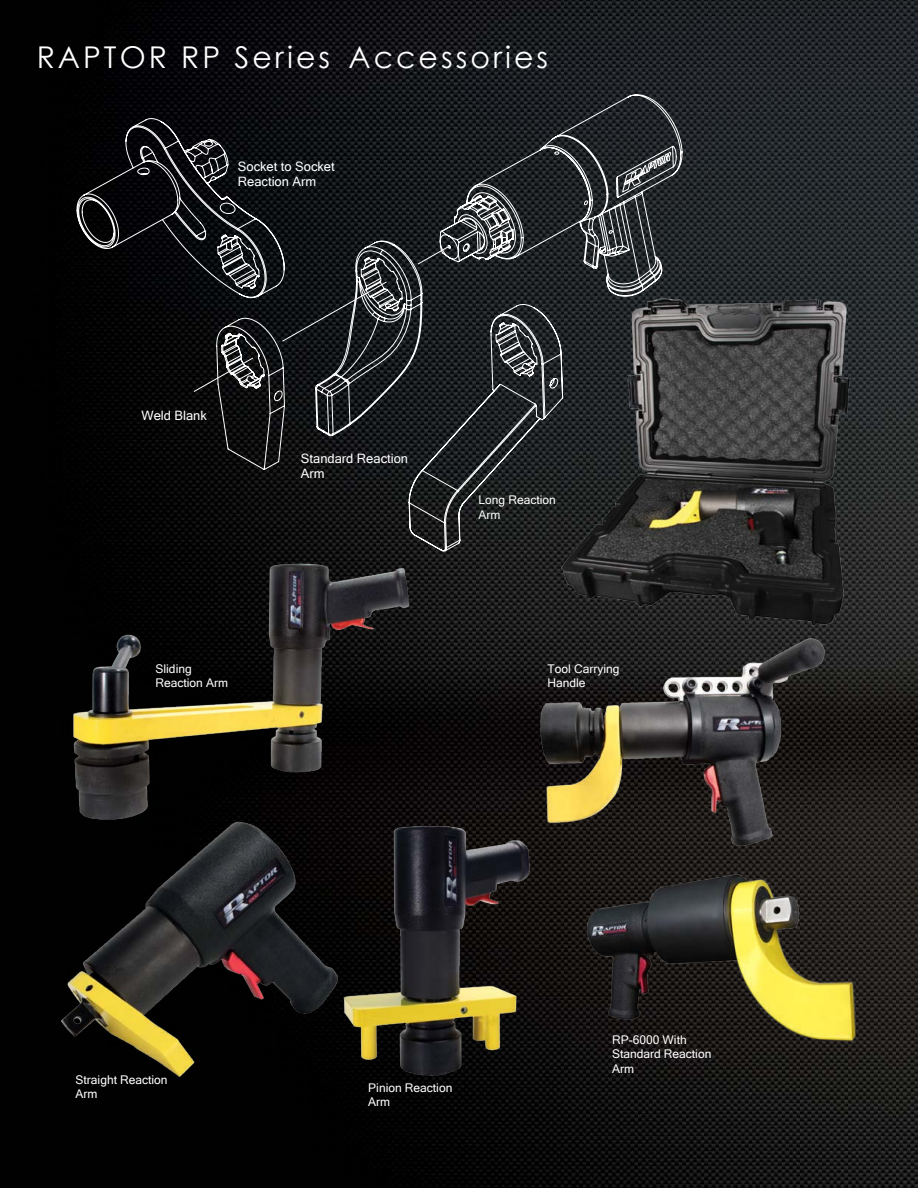
<style>
.page{position:relative;width:918px;height:1188px;background:#fff}
.page>*{position:absolute;margin:0;border:0;box-sizing:border-box;transform-origin:0 0}
.t1{font:30px "Century Gothic";letter-spacing:.1em;color:#fff}
.t2{font:12.9px/15.6px "Microsoft Sans Serif";color:#fff}
.t3{font:12px/14.4px "Microsoft Sans Serif";color:#fff}
</style>
<div class="page">
<img style="left:0;top:0;width:918px;height:1188px">
<img style="left:26px;top:546px;width:392px;height:273px">
<img style="left:330px;top:806px;width:239px;height:321px">
<img style="left:538px;top:843px;width:352px;height:247px">
<img style="left:512px;top:635px;width:323px;height:231px">
<img style="left:0;top:819px;width:348px;height:285px">
<img style="left:557px;top:265px;width:307px;height:373px">
<svg style="left:76px;top:94px;width:607px;height:458px;background:#1f2123"></svg>
<svg style="left:193px;top:357px;width:61px;height:35px;background:#353535"></svg>
<svg style="left:282px;top:281px;width:105px;height:61px;background:#262a2d"></svg>
<svg style="left:417px;top:246px;width:32px;height:19px"></svg>
<svg style="left:622px;top:121px;width:49px;height:79px;background:#3d4043"></svg>
<h1 class="t1" style="left:37px;top:36px;width:513px">RAPTOR RP Series Accessories</h1>
<p class="t2" style="left:238px;top:158px;width:98px">Socket to Socket<br>Reaction Arm</p>
<p class="t2" style="left:141px;top:407px;width:67px">Weld Blank</p>
<p class="t2" style="left:301px;top:450px;width:109px">Standard Reaction<br>Arm</p>
<p class="t3" style="left:478px;top:493px;width:79px">Long Reaction<br>Arm</p>
<p class="t3" style="left:156px;top:661px;width:74px">Sliding<br>Reaction Arm</p>
<p class="t3" style="left:548px;top:661px;width:74px">Tool Carrying<br>Handle</p>
<p class="t3" style="left:76px;top:1072px;width:94px">Straight Reaction<br>Arm</p>
<p class="t3" style="left:368px;top:1080px;width:86px">Pinion Reaction<br>Arm</p>
<p class="t3" style="left:612px;top:1032px;width:101px">RP-6000 With<br>Standard Reaction<br>Arm</p>
</div>
